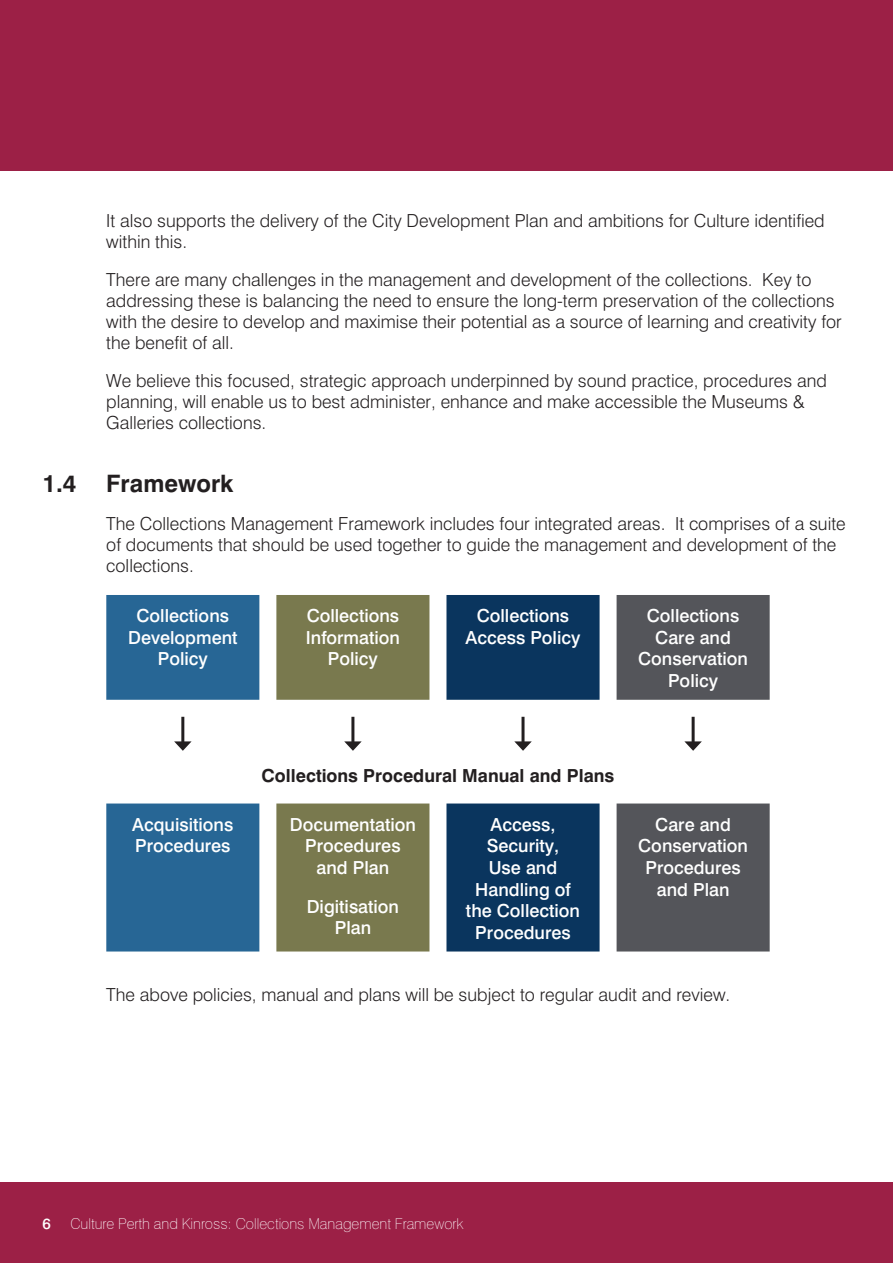
<style>
.page{position:relative;width:893px;height:1263px;background:#fff}
.page>*{position:absolute;margin:0;border:0;box-sizing:border-box;transform-origin:0 0}
.header_1{font:700 24px "Swiss 721 BT";color:#231f20}
.t1{font:300 18px/21px "Swiss 721 BT";color:#231f20}
.t2{font:500 18px/21.6px "Swiss 721 BT";color:#fff;text-align:center}
.t3{font:700 18px "Swiss 721 BT";color:#231f20}
.t4{font:100 15px "Swiss 721 BT";color:#fff}
.t5{font:500 15px "Swiss 721 BT";color:#fff}
</style>
<div class="page">
<div style="left:0;top:1182px;width:893px;height:81px;background:#9c2046"></div>
<div style="left:0;top:0;width:893px;height:170px;background:#9c2046"></div>
<svg style="left:106px;top:595px;width:153px;height:356px;fill:#276695"></svg>
<svg style="left:276px;top:595px;width:153px;height:356px;fill:#79794e"></svg>
<svg style="left:446px;top:595px;width:154px;height:356px;fill:#0a355e"></svg>
<svg style="left:617px;top:595px;width:153px;height:356px;fill:#54555a"></svg>
<hr style="left:181px;top:717px;width:3px;height:27px;background:#231f20">
<svg style="left:174px;top:741px;width:18px;height:10px"></svg>
<hr style="left:351px;top:717px;width:3px;height:27px;background:#231f20">
<svg style="left:344px;top:741px;width:18px;height:10px"></svg>
<hr style="left:521px;top:717px;width:3px;height:27px;background:#231f20">
<svg style="left:514px;top:741px;width:18px;height:10px"></svg>
<hr style="left:692px;top:717px;width:3px;height:27px;background:#231f20">
<svg style="left:684px;top:741px;width:18px;height:10px"></svg>
<p class="t1" style="left:106px;top:210px;width:720px">It also supports the delivery of the City Development Plan and ambitions for Culture identified within this.</p>
<p class="t1" style="left:106px;top:269px;width:737px">There are many challenges in the management and development of the collections. Key to addressing these is balancing the need to ensure the long-term preservation of the collections with the desire to develop and maximise their potential as a source of learning and creativity for the benefit of all.</p>
<p class="t1" style="left:106px;top:370px;width:722px">We believe this focused, strategic approach underpinned by sound practice, procedures and planning, will enable us to best administer, enhance and make accessible the Museums &amp;<br>Galleries collections.</p>
<p class="header_1" style="left:43px;top:469px;width:193px">1.4 Framework</p>
<p class="t1" style="left:106px;top:513px;width:741px">The Collections Management Framework includes four integrated areas. It comprises of a suite of documents that should be used together to guide the management and development of the collections.</p>
<p class="t2" style="left:128px;top:605px;width:111px">Collections<br>Development<br>Policy</p>
<p class="t2" style="left:306px;top:605px;width:96px">Collections<br>Information<br>Policy</p>
<p class="t2" style="left:465px;top:605px;width:117px">Collections<br>Access Policy</p>
<p class="t2" style="left:638px;top:605px;width:111px">Collections<br>Care and<br>Conservation<br>Policy</p>
<p class="t3" style="left:262px;top:765px;width:354px">Collections Procedural Manual and Plans</p>
<p class="t2" style="left:132px;top:813px;width:103px;text-align:left">Acquisitions<br>Procedures</p>
<p class="t2" style="left:290px;top:813px;width:127px">Documentation<br>Procedures and Plan</p>
<p class="t2" style="left:307px;top:895px;width:94px">Digitisation<br>Plan</p>
<p class="t2" style="left:466px;top:813px;width:116px">Access,<br>Security,<br>Use and<br>Handling of the Collection<br>Procedures</p>
<p class="t2" style="left:638px;top:813px;width:111px">Care and<br>Conservation<br>Procedures and Plan</p>
<p class="t1" style="left:106px;top:983px;width:625px">The above policies, manual and plans will be subject to regular audit and review.</p>
<p class="t5" style="left:43px;top:1214px;width:10px">6</p>
<p class="t4" style="left:70px;top:1214px;width:395px">Culture Perth and Kinross: Collections Management Framework</p>
</div>
